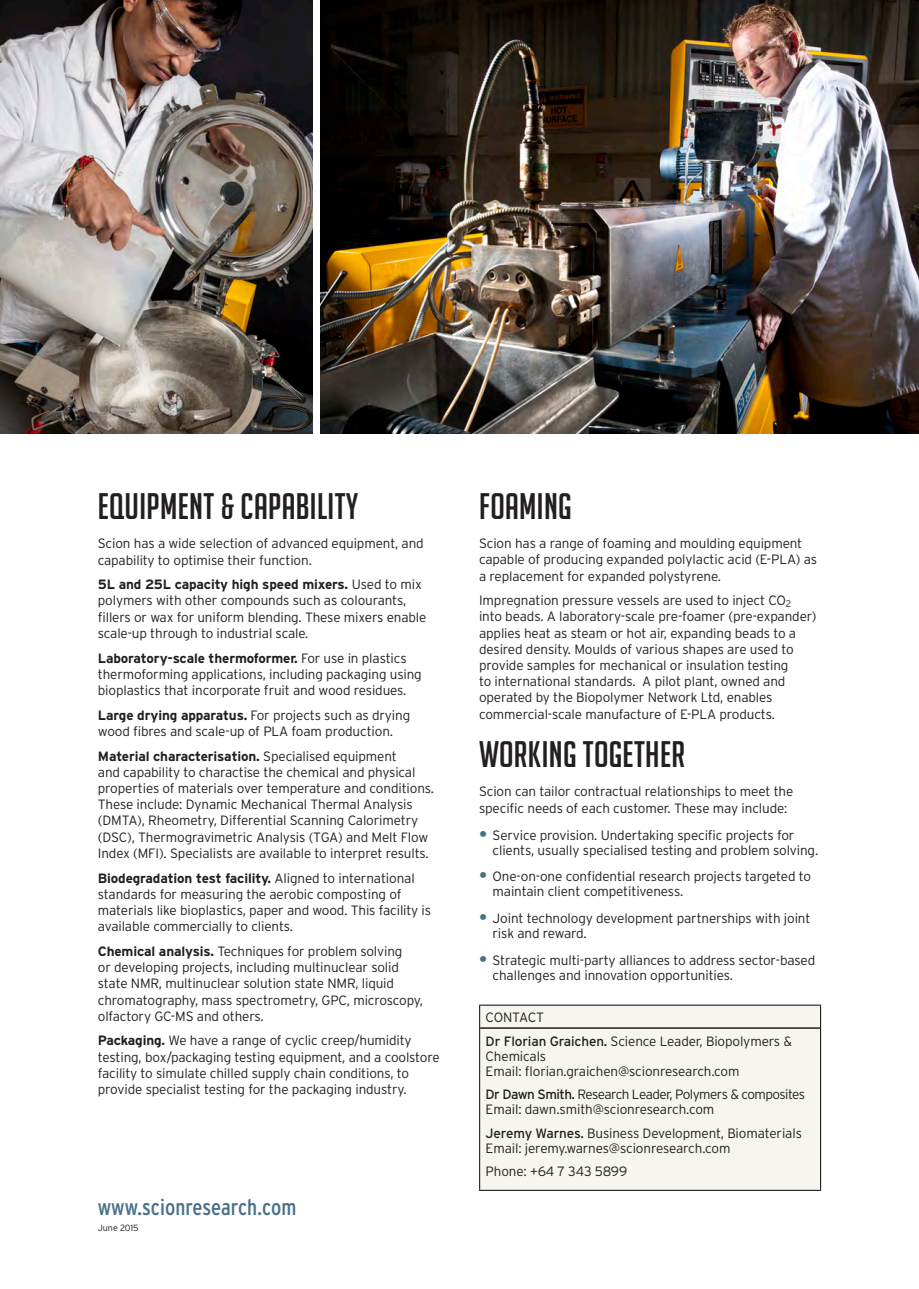
<style>
.page{position:relative;width:919px;height:1289px;background:#fff}
.page>*{position:absolute;margin:0;border:0;box-sizing:border-box;transform-origin:0 0}
.t1{font:36px "Big Noodle Titling";letter-spacing:.01em;color:#231f20}
.t2{font:condensed 22.5px "Interstate";color:#4b7189}
.t3{font:300 13.5px/16.2px "Interstate";letter-spacing:-.01em;color:#231f20}
.t4{font:300 13.5px/15px "Interstate";letter-spacing:-.04em;color:#231f20}
.t5{font:300 9px "Interstate";letter-spacing:-.01em;color:#231f20}
.s1{font-weight:700}
.s2{font-weight:700;font-size:16.5px;color:#4b7189}
.s3{font-weight:400}
</style>
<div class="page">
<img style="left:0;top:0;width:313px;height:434px">
<img style="left:320px;top:0;width:598px;height:434px">
<div style="left:480px;top:1005px;width:340px;height:184px;background:#f6f5ef"></div>
<hr style="left:480px;top:1027px;width:340px;height:1px;background:#231f20">
<hr style="left:479px;top:1004px;width:342px;height:1px;background:#231f20">
<svg style="left:479px;top:1005px;width:1px;height:23px"></svg>
<svg style="left:820px;top:1005px;width:1px;height:23px"></svg>
<hr style="left:479px;top:1028px;width:1px;height:161px;background:#231f20">
<hr style="left:820px;top:1028px;width:1px;height:161px;background:#231f20">
<hr style="left:479px;top:1189px;width:342px;height:1px;background:#231f20">
<h1 class="t1" style="left:98px;top:487px;width:262px">EQUIPMENT &amp; CAPABILITY</h1>
<p class="t3" style="left:98px;top:535px;width:327px">Scion has a wide selection of advanced equipment, and capability to optimise their function.</p>
<p class="t3" style="left:98px;top:576px;width:330px"><span class="s1">5L and 25L capacity high speed mixers.</span> Used to mix polymers with other compounds such as colourants, fillers or wax for uniform blending. These mixers enable scale-up through to industrial scale.</p>
<p class="t3" style="left:98px;top:649px;width:325px"><span class="s1">Laboratory-scale thermoformer.</span> For use in plastics thermoforming applications, including packaging using bioplastics that incorporate fruit and wood residues.</p>
<p class="t3" style="left:98px;top:706px;width:314px"><span class="s1">Large drying apparatus.</span> For projects such as drying wood fibres and scale-up of PLA foam production.</p>
<p class="t3" style="left:98px;top:747px;width:338px"><span class="s1">Material characterisation.</span> Specialised equipment<br>and capability to charactise the chemical and physical properties of materials over temperature and conditions.<br>These include: Dynamic Mechanical Thermal Analysis (DMTA), Rheometry, Differential Scanning Calorimetry (DSC), Thermogravimetric Analysis (TGA) and Melt Flow Index (MFI). Specialists are available to interpret results.</p>
<p class="t3" style="left:98px;top:869px;width:335px"><span class="s1">Biodegradation test facility.</span> Aligned to international standards for measuring the aerobic composting of materials like bioplastics, paper and wood. This facility is available commercially to clients.</p>
<p class="t3" style="left:98px;top:942px;width:327px"><span class="s1">Chemical analysis.</span> Techniques for problem solving<br>or developing projects, including multinuclear solid state NMR, multinuclear solution state NMR, liquid chromatography, mass spectrometry, GPC, microscopy, olfactory GC-MS and others.</p>
<p class="t3" style="left:98px;top:1032px;width:343px"><span class="s1">Packaging.</span> We have a range of cyclic creep/humidity testing, box/packaging testing equipment, and a coolstore facility to simulate chilled supply chain conditions, to provide specialist testing for the packaging industry.</p>
<h2 class="t2" style="left:98px;top:1194px;width:200px">www.scionresearch.com</h2>
<p class="t5" style="left:98px;top:1222px;width:42px">June 2015</p>
<h1 class="t1" style="left:479px;top:487px;width:94px">FOAMING</h1>
<p class="t3" style="left:479px;top:535px;width:339px">Scion has a range of foaming and moulding equipment capable of producing expanded polylactic acid (E-PLA) as a replacement for expanded polystyrene.</p>
<p class="t3" style="left:479px;top:592px;width:339px">Impregnation pressure vessels are used to inject CO<sub>2 </sub>into beads. A laboratory-scale pre-foamer (pre-expander) applies heat as steam or hot air, expanding beads to a desired density. Moulds of various shapes are used to provide samples for mechanical or insulation testing<br>to international standards. A pilot plant, owned and operated by the Biopolymer Network Ltd, enables commercial-scale manufacture of E-PLA products.</p>
<h1 class="t1" style="left:479px;top:735px;width:207px">WORKING TOGETHER</h1>
<p class="t3" style="left:479px;top:783px;width:316px">Scion can tailor contractual relationships to meet the specific needs of each customer. These may include:</p>
<p class="t3" style="left:492px;top:827px;width:327px;line-height:15px;text-indent:-14px"><span class="s2">•</span> Service provision. Undertaking specific projects for clients, usually specialised testing and problem solving.</p>
<p class="t3" style="left:492px;top:869px;width:320px;line-height:15px;text-indent:-14px"><span class="s2">•</span> One-on-one confidential research projects targeted to maintain client competitiveness.</p>
<p class="t3" style="left:492px;top:911px;width:319px;line-height:15px;text-indent:-14px"><span class="s2">•</span> Joint technology development partnerships with joint risk and reward.</p>
<p class="t3" style="left:492px;top:952px;width:324px;line-height:15px;text-indent:-14px"><span class="s2">•</span> Strategic multi-party alliances to address sector-based challenges and innovation opportunities.</p>
<p class="t3" style="left:485px;top:1005px;width:308px;line-height:23.7px">CONTACT<br><span class="s3">Dr Florian Graichen.</span> Science Leader, Biopolymers &amp;</p>
<p class="t3" style="left:485px;top:1048px;width:255px;line-height:15px">Chemicals<br>Email: florian.graichen@scionresearch.com</p>
<p class="t4" style="left:485px;top:1086px;width:321px"><span class="s3">Dr Dawn Smith.</span> Research Leader, Polymers &amp; composites<br>Email: dawn.smith@scionresearch.com</p>
<p class="t3" style="left:485px;top:1125px;width:318px;line-height:15px"><span class="s3">Jeremy Warnes.</span> Business Development, Biomaterials<br>Email: jeremy.warnes@scionresearch.com</p>
<p class="t3" style="left:485px;top:1163px;width:143px">Phone: +64 7 343 5899</p>
</div>
